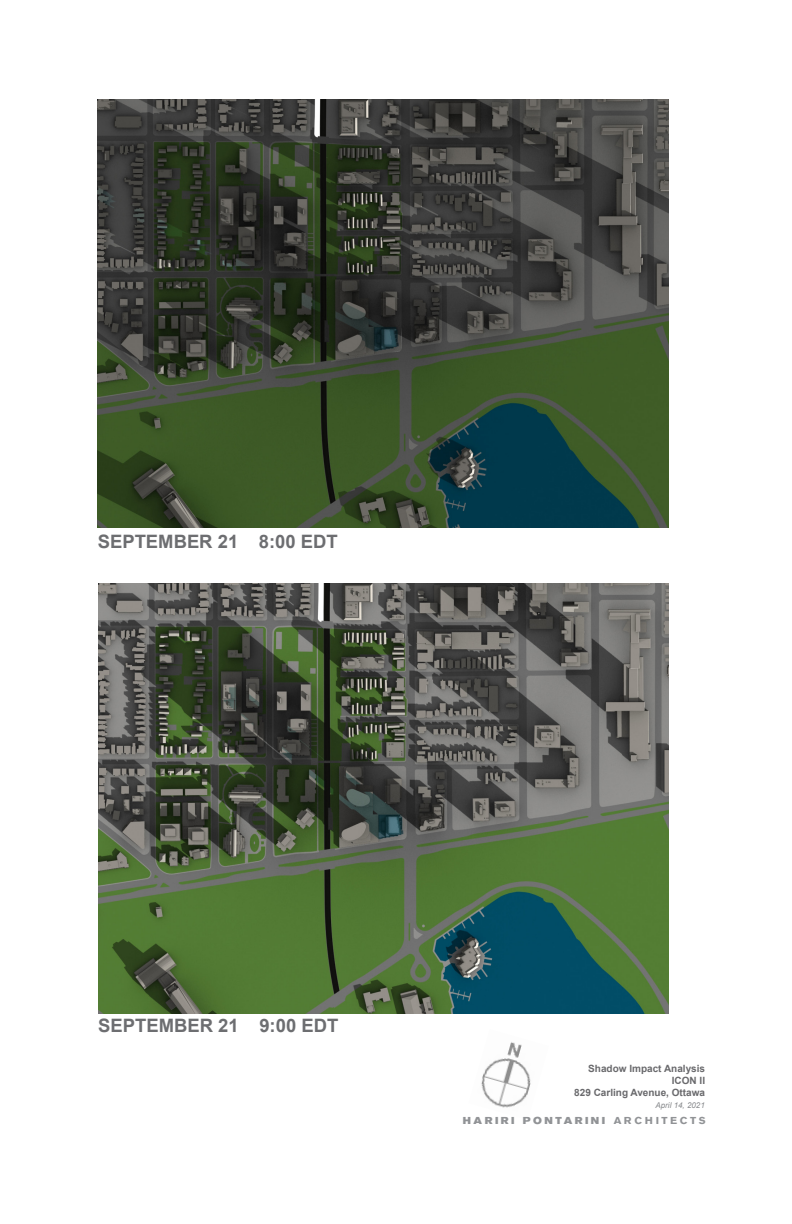
<style>
.page{position:relative;width:792px;height:1224px;background:#fff}
.page>*{position:absolute;margin:0;border:0;box-sizing:border-box;transform-origin:0 0}
.t1{font:700 18.5px "Arial";color:#6d6e71}
.t2{font:700 10px/12px "Arial";color:#69696c;text-align:right}
.t3{font:10px "Akzidenz Grotesk BQ Super";letter-spacing:.23em;color:#919396;scale:1.09 1}
.t4{font:italic 8px "Arial";color:#87898c}
.s1{font-family:"Akzidenz Grotesk BQ";font-weight:700}
</style>
<div class="page">
<img style="left:481px;top:1042px;width:50px;height:66px">
<img style="left:97px;top:99px;width:572px;height:429px">
<img style="left:98px;top:584px;width:571px;height:430px">
<h1 class="t1" style="left:98px;top:534px;width:242px">SEPTEMBER 21 8:00 EDT</h1>
<h1 class="t1" style="left:98px;top:1019px;width:242px">SEPTEMBER 21 9:00 EDT</h1>
<p class="t2" style="left:574px;top:1063px;width:132px">Shadow Impact Analysis<br>ICON II<br>829 Carling Avenue, Ottawa</p>
<p class="t4" style="left:655px;top:1103px;width:51px">April 14, 2021</p>
<p class="t3" style="left:463px;top:1115px;width:224px">HARIRI PONTARINI <span class="s1">ARCHITECTS</span></p>
</div>
